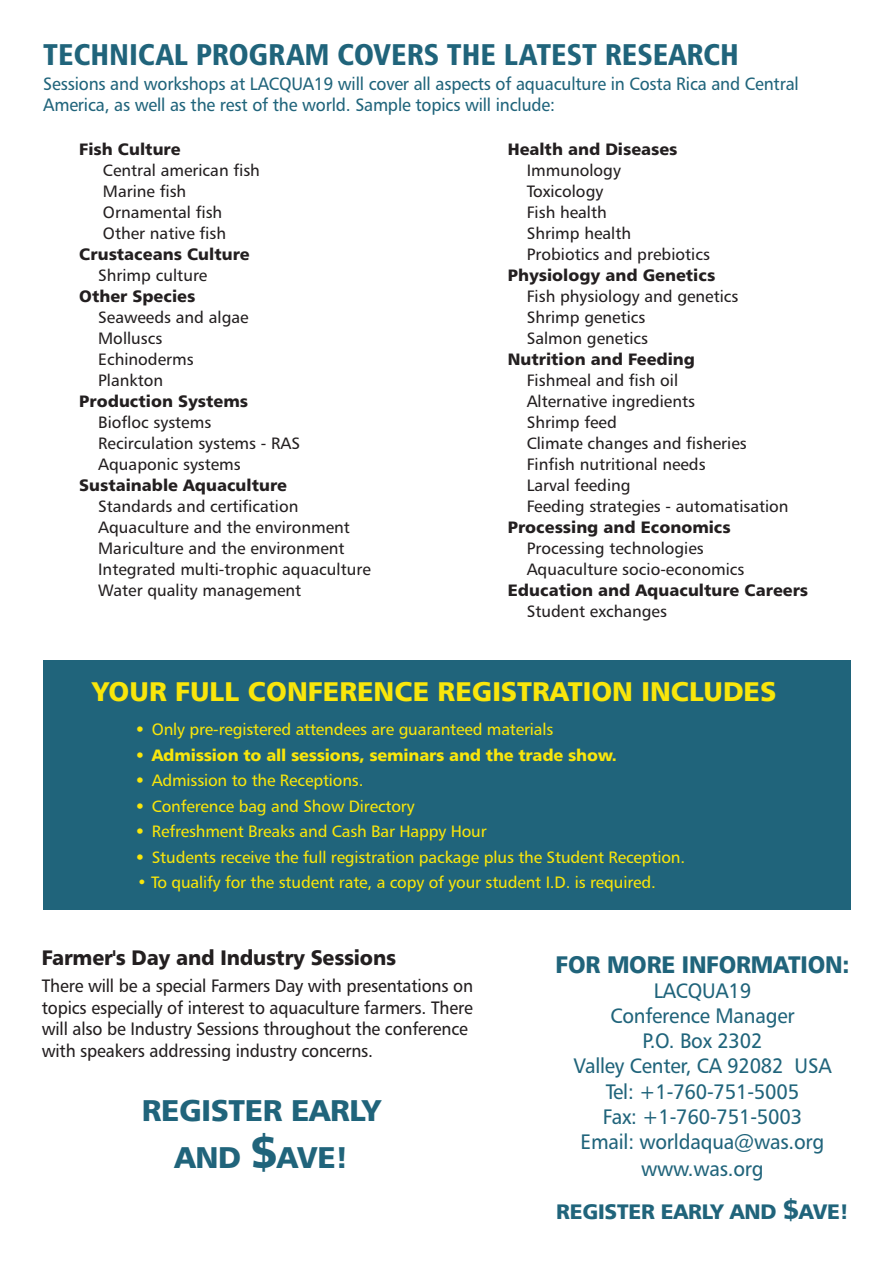
<style>
.page{position:relative;width:893px;height:1263px;background:#fff}
.page>*{position:absolute;margin:0;border:0;box-sizing:border-box;transform-origin:0 0}
.t1{font:30px "Humanist 777 BT Black Condensed B";color:#20647b}
.t2{font:30px/46.8px "Humanist 777 BT Black B";letter-spacing:-.01em;color:#20647b;text-align:center}
.t3{font:27px "Humanist 777 BT Black B";color:#f9e60b}
.t4{font:24px "Humanist 777 BT Black B";letter-spacing:-.01em;color:#20647b;scale:.95 1}
.t5{font:21px/25.5px "Humanist 777 BT Roman B";letter-spacing:-.01em;color:#20647b;text-align:center;scale:.95 1}
.t6{font:21px "Humanist 777 BT Black B";letter-spacing:-.01em;color:#231f20;scale:.95 1}
.t7{font:21px "Humanist 777 BT Black B";letter-spacing:-.01em;color:#20647b}
.t8{font:18px/21.6px "Humanist 777 BT Roman B";letter-spacing:-.01em;color:#231f20;scale:.95 1}
.t9{font:18px/21.6px "Humanist 777 BT Roman B";letter-spacing:-.01em;color:#20647b;scale:.95 1}
.t10{font:16.5px/21px "Humanist 777 BT Roman B";color:#231f20}
.t11{font:16.5px "Humanist 777 BT Roman B";letter-spacing:-.01em;color:#f9e60b}
.t12{font:16.5px "Humanist 777 BT Black B";color:#231f20}
.t13{font:16.5px "Humanist 777 BT Black B";letter-spacing:-.01em;color:#f9e60b}
.s1{font-family:"Helvetica";font-weight:700}
.s2{font-size:45px}
.s3{font-size:27px}
</style>
<div class="page">
<div style="left:43px;top:660px;width:807px;height:250px;background:#20647b"></div>
<h1 class="t1" style="left:43px;top:36px;width:697px">TECHNICAL PROGRAM COVERS THE LATEST RESEARCH</h1>
<p class="t9" style="left:43px;top:72px;width:797px">Sessions and workshops at LACQUA19 will cover all aspects of aquaculture in Costa Rica and Central<br>America, as well as the rest of the world. Sample topics will include:</p>
<p class="t12" style="left:79px;top:138px;width:103px">Fish Culture</p>
<p class="t10" style="left:103px;top:159px;width:159px">Central american fish<br>Marine fish<br>Ornamental fish<br>Other native fish</p>
<p class="t12" style="left:79px;top:243px;width:172px">Crustaceans Culture</p>
<p class="t10" style="left:98px;top:264px;width:111px">Shrimp culture</p>
<p class="t12" style="left:79px;top:285px;width:118px">Other Species</p>
<p class="t10" style="left:98px;top:306px;width:152px">Seaweeds and algae<br>Molluscs<br>Echinoderms<br>Plankton</p>
<p class="t12" style="left:79px;top:390px;width:170px">Production Systems</p>
<p class="t10" style="left:98px;top:411px;width:203px">Biofloc systems<br>Recirculation systems - RAS<br>Aquaponic systems</p>
<p class="t12" style="left:79px;top:474px;width:209px">Sustainable Aquaculture</p>
<p class="t10" style="left:98px;top:495px;width:274px">Standards and certification<br>Aquaculture and the environment<br>Mariculture and the environment<br>Integrated multi-trophic aquaculture<br>Water quality management</p>
<p class="t12" style="left:508px;top:139px;width:171px">Health and Diseases</p>
<p class="t10" style="left:527px;top:160px;width:185px">Immunology<br>Toxicology<br>Fish health<br>Shrimp health<br>Probiotics and prebiotics</p>
<p class="t12" style="left:508px;top:265px;width:209px">Physiology and Genetics</p>
<p class="t10" style="left:527px;top:286px;width:213px">Fish physiology and genetics<br>Shrimp genetics<br>Salmon genetics</p>
<p class="t12" style="left:508px;top:349px;width:189px">Nutrition and Feeding</p>
<p class="t10" style="left:527px;top:370px;width:263px">Fishmeal and fish oil<br>Alternative ingredients<br>Shrimp feed<br>Climate changes and fisheries<br>Finfish nutritional needs<br>Larval feeding<br>Feeding strategies - automatisation</p>
<p class="t12" style="left:508px;top:517px;width:225px">Processing and Economics</p>
<p class="t10" style="left:527px;top:538px;width:219px">Processing technologies<br>Aquaculture socio-economics</p>
<p class="t12" style="left:508px;top:580px;width:302px">Education and Aquaculture Careers</p>
<p class="t10" style="left:527px;top:601px;width:142px">Student exchanges</p>
<h2 class="t3" style="left:92px;top:675px;width:686px">YOUR FULL CONFERENCE REGISTRATION INCLUDES</h2>
<p class="t11" style="left:137px;top:719px;width:418px"><span class="s1">•</span> Only pre-registered attendees are guaranteed materials</p>
<p class="t13" style="left:137px;top:744px;width:481px"><span class="s1">•</span> Admission to all sessions, seminars and the trade show.</p>
<p class="t11" style="left:137px;top:770px;width:228px"><span class="s1">•</span> Admission to the Receptions.</p>
<p class="t11" style="left:137px;top:796px;width:279px"><span class="s1">•</span> Conference bag and Show Directory</p>
<p class="t11" style="left:137px;top:821px;width:351px"><span class="s1">•</span> Refreshment Breaks and Cash Bar Happy Hour</p>
<p class="t11" style="left:137px;top:847px;width:550px"><span class="s1">•</span> Students receive the full registration package plus the Student Reception.</p>
<p class="t11" style="left:137px;top:872px;width:520px">• To qualify for the student rate, a copy of your student I.D. is required.</p>
<p class="t6" style="left:42px;top:944px;width:374px">Farmer's Day and Industry Sessions</p>
<p class="t8" style="left:42px;top:974px;width:455px">There will be a special Farmers Day with presentations on topics especially of interest to aquaculture farmers. There will also be Industry Sessions throughout the conference with speakers addressing industry concerns.</p>
<h1 class="t2" style="left:142px;top:1086px;width:241px">REGISTER EARLY<br>AND <span class="s2">$</span>AVE!</h1>
<h3 class="t4" style="left:556px;top:949px;width:311px">FOR MORE INFORMATION:</h3>
<p class="t5" style="left:573px;top:977px;width:273px">LACQUA19<br>Conference Manager<br>P.O. Box 2302<br>Valley Center, CA 92082 USA<br>Tel: +1-760-751-5005<br>Fax: +1-760-751-5003<br>Email: worldaqua@was.org www.was.org</p>
<p class="t7" style="left:556px;top:1198px;width:294px">REGISTER EARLY AND <span class="s3">$</span>AVE!</p>
</div>
